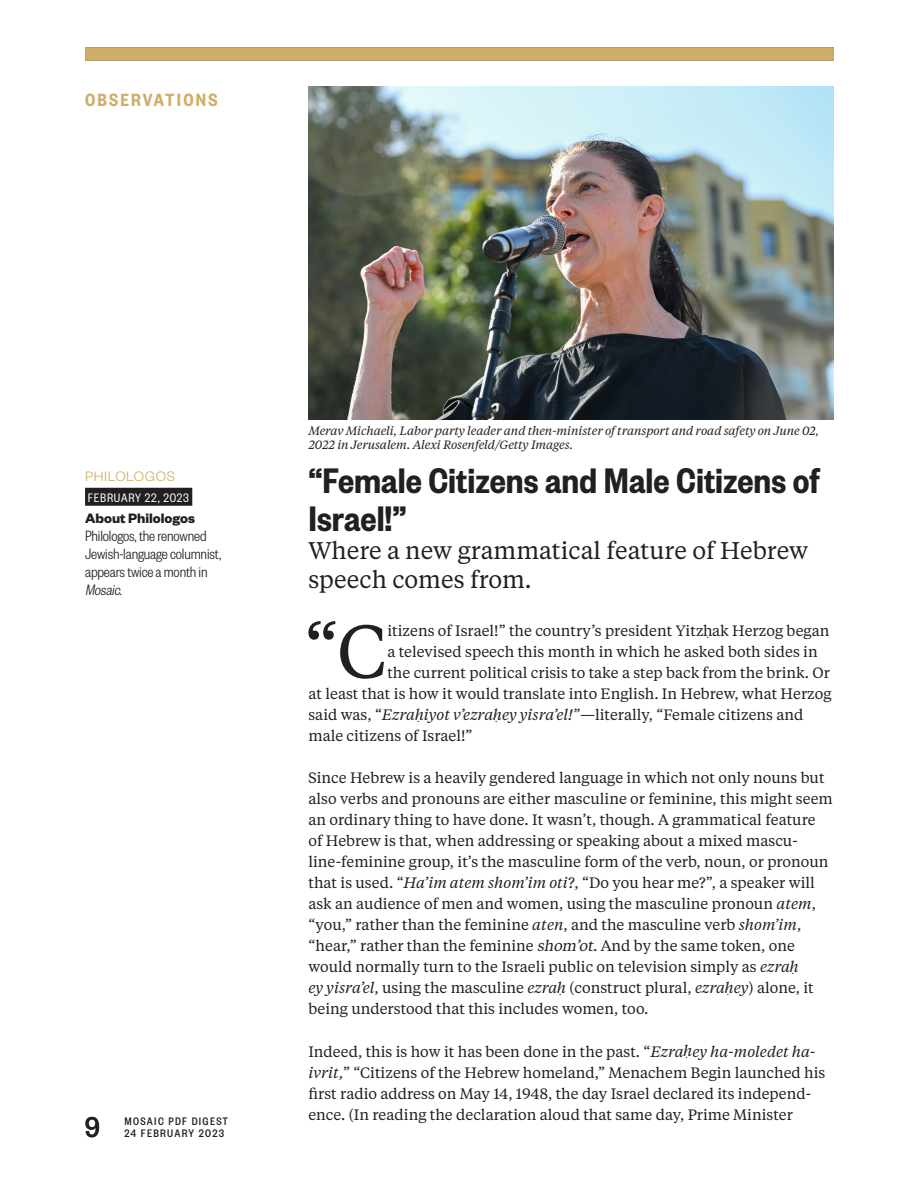
<style>
.page{position:relative;width:919px;height:1191px;background:#fff}
.page>*{position:absolute;margin:0;border:0;box-sizing:border-box;transform-origin:0 0}
.Intro_paragraph_drop{font:74.85px "Tiempos Text";color:#231f20}
.t1{font:600 39px/37.5px "Founders Grotesk Cond";color:#231f20}
.t2{font:500 31.5px "Founders Grotesk Cond";color:#231f20}
.Subheader{font:24px/28.5px "Tiempos Text";color:#231f20}
.Page_Header{font:600 19.5px "Founders Grotesk Cond";letter-spacing:.11em;color:#cfad66}
.info{font:300 16.5px/18px "Founders Grotesk Cond";letter-spacing:-.01em;color:#231f20}
.Intro_paragraph_drop-2{font:15px/21px "Tiempos Text";color:#231f20}
.about_the_author{font:700 15px "Founders Grotesk";color:#231f20}
.Author{font:300 15px "Founders Grotesk";letter-spacing:.04em;color:#cfad66}
.Date{font:13.5px "Founders Grotesk Cond";letter-spacing:.06em;color:#fff}
.Picture_Caption{font:italic 12px/14.4px "Tiempos Text";letter-spacing:-.01em;color:#231f20}
.t3{font:500 12px/12px "Founders Grotesk Cond";letter-spacing:.11em;color:#231f20}
.s1{font-style:italic}
</style>
<div class="page">
<div style="left:85px;top:47px;width:748px;height:14px;background:#cfad66"></div>
<img style="left:308px;top:86px;width:525px;height:333px">
<div style="left:85px;top:488px;width:107px;height:18px;background:#231f20"></div>
<p class="Page_Header" style="left:85px;top:88px;width:134px">OBSERVATIONS</p>
<p class="Author" style="left:85px;top:466px;width:91px">PHILOLOGOS</p>
<p class="Date" style="left:88px;top:489px;width:102px">FEBRUARY 22, 2023</p>
<p class="about_the_author" style="left:85px;top:508px;width:111px">About Philologos</p>
<p class="info" style="left:85px;top:526px;width:138px">Philologos, the renowned<br>Jewish-language columnist, appears twice a month in<br><span class="s1">Mosaic.</span></p>
<h3 class="t2" style="left:85px;top:1108px;width:16px">9</h3>
<p class="t3" style="left:124px;top:1114px;width:105px">MOSAIC PDF DIGEST<br>24 FEBRUARY 2023</p>
<p class="Picture_Caption" style="left:308px;top:423px;width:512px">Merav Michaeli, Labor party leader and then-minister of transport and road safety on June 02,<br>2022 in Jerusalem. Alexi Rosenfeld/Getty Images.</p>
<p class="t1" style="left:308px;top:460px;width:513px">“Female Citizens and Male Citizens of<br>Israel!”</p>
<p class="Subheader" style="left:308px;top:535px;width:501px">Where a new grammatical feature of Hebrew speech comes from.</p>
<p class="Intro_paragraph_drop" style="left:304px;top:601px;width:85px">“C</p>
<p class="Intro_paragraph_drop-2" style="left:387px;top:619px;width:443px">itizens of Israel!” the country’s president Yitzh<sub>.</sub> ak Herzog began</p>
<p class="Intro_paragraph_drop-2" style="left:387px;top:640px;width:432px">a televised speech this month in which he asked both sides in</p>
<p class="Intro_paragraph_drop-2" style="left:387px;top:661px;width:444px">the current political crisis to take a step back from the brink. Or</p>
<p class="Intro_paragraph_drop-2" style="left:308px;top:682px;width:524px">at least that is how it would translate into English. In Hebrew, what Herzog</p>
<p class="Intro_paragraph_drop-2" style="left:308px;top:703px;width:496px">said was, “<span class="s1">Ezrah</span><sub>.</sub> <span class="s1">iyot v’ezrah</span><sub>.</sub> <span class="s1">ey yisra’el!”</span>—literally, “Female citizens and</p>
<p class="Intro_paragraph_drop-2" style="left:308px;top:724px;width:165px">male citizens of Israel!”</p>
<p class="Intro_paragraph_drop-2" style="left:308px;top:767px;width:526px">Since Hebrew is a heavily gendered language in which not only nouns but also verbs and pronouns are either masculine or feminine, this might seem an ordinary thing to have done. It wasn’t, though. A grammatical feature of Hebrew is that, when addressing or speaking about a mixed mascu&shy;line-feminine group, it’s the masculine form of the verb, noun, or pronoun that is used. “<span class="s1">Ha’im atem shom’im oti</span>?, “Do you hear me?”, a speaker will ask an audience of men and women, using the masculine pronoun <span class="s1">atem</span>, “you,” rather than the feminine <span class="s1">aten</span>, and the masculine verb <span class="s1">shom’im</span>, “hear,” rather than the feminine <span class="s1">shom’ot</span>. And by the same token, one would normally turn to the Israeli public on television simply as <span class="s1">ezrah</span><sub>.<br></sub><span class="s1">ey yisra’el</span>, using the masculine <span class="s1">ezrah</span><sub>.</sub> (construct plural, <span class="s1">ezrah</span><sub>.</sub> <span class="s1">ey</span>) alone, it being understood that this includes women, too.</p>
<p class="Intro_paragraph_drop-2" style="left:308px;top:1040px;width:518px">Indeed, this is how it has been done in the past. “<span class="s1">Ezrah</span><sub>.</sub> <span class="s1">ey ha-moledet ha&shy;ivrit</span><span class="s1">,</span>” “Citizens of the Hebrew homeland,” Menachem Begin launched his first radio address on May 14, 1948, the day Israel declared its independ&shy;ence. (In reading the declaration aloud that same day, Prime Minister</p>
</div>
